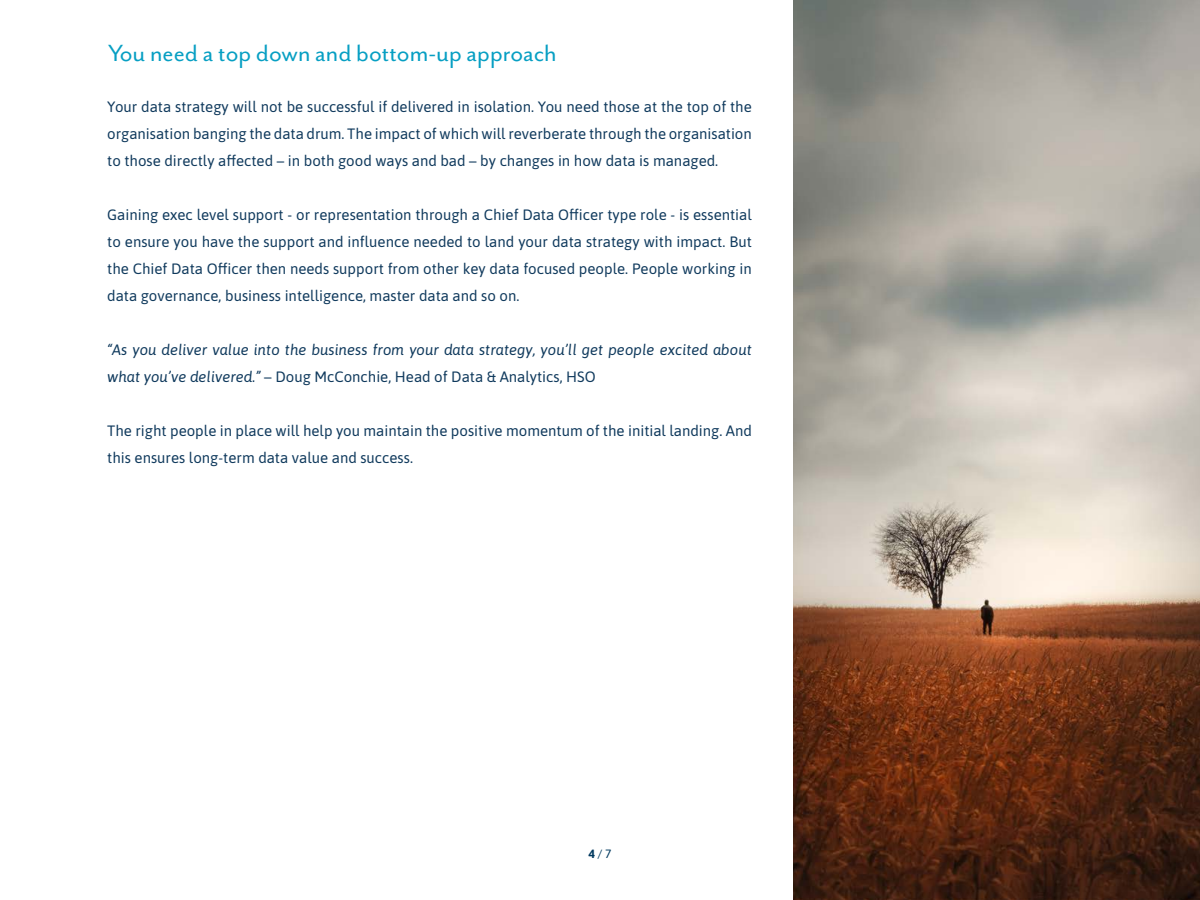
<style>
.page{position:relative;width:1200px;height:900px;background:#fff}
.page>*{position:absolute;margin:0;border:0;box-sizing:border-box;transform-origin:0 0}
.t1{font:27px "Mr Eaves San OT";color:#079fc3}
.t2{font:15px/27px "Asap";color:#103a5d;text-align:justify}
.t3{font:italic 15px/27px "Asap";color:#103a5d}
.t4{font:12px "Asap";color:#00395f}
.s1{font-style:normal}
.s2{font-weight:700}
</style>
<div class="page">
<img style="left:794px;top:0;width:406px;height:900px">
<h1 class="t1" style="left:108px;top:38px;width:450px">You need a top down and bottom-up approach</h1>
<p class="t2" style="left:107px;top:92px;width:646px">Your data strategy will not be successful if delivered in isolation. You need those at the top of the organisation banging the data drum. The impact of which will reverberate through the organisation to those directly affected – in both good ways and bad – by changes in how data is managed.</p>
<p class="t2" style="left:107px;top:200px;width:646px">Gaining exec level support - or representation through a Chief Data Officer type role - is essential to ensure you have the support and influence needed to land your data strategy with impact. But the Chief Data Officer then needs support from other key data focused people. People working in data governance, business intelligence, master data and so on.</p>
<p class="t3" style="left:107px;top:335px;width:646px">“As you deliver value into the business from your data strategy, you’ll get people excited about what you’ve delivered.” <span class="s1">– Doug McConchie, Head of Data &amp; Analytics, HSO</span></p>
<p class="t2" style="left:107px;top:416px;width:646px">The right people in place will help you maintain the positive momentum of the initial landing. And this ensures long-term data value and success.</p>
<p class="t4" style="left:588px;top:846px;width:25px"><span class="s2">4</span>/ 7</p>
</div>
